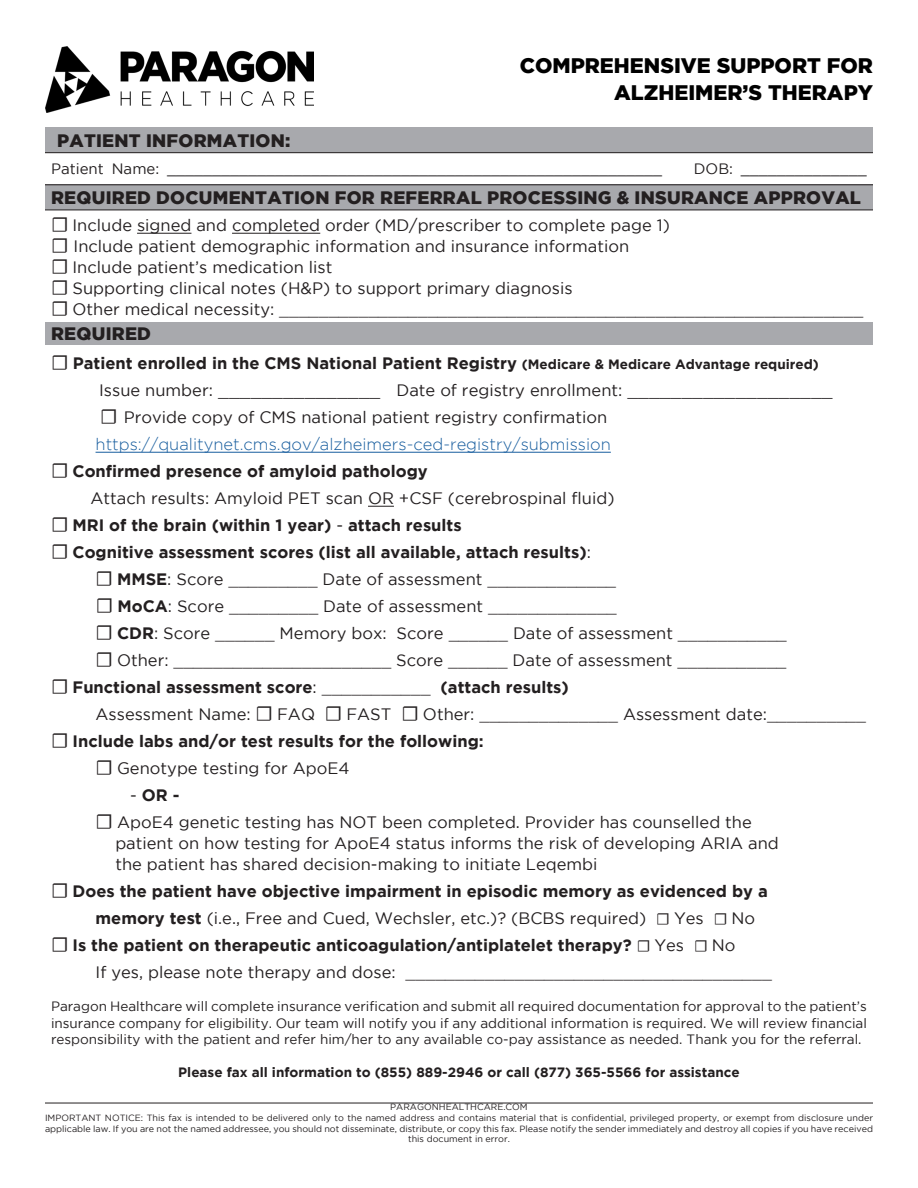
<style>
.page{position:relative;width:918px;height:1188px;background:#fff}
.page>*{position:absolute;margin:0;border:0;box-sizing:border-box;transform-origin:0 0}
.t1{font:900 21px "Gotham";color:#000}
.t2{font:900 18px "Gotham";letter-spacing:.015em;color:#231f20}
.t3{font:16.5px "Gotham";color:#231f20}
.t4{font:700 16.5px "Gotham";color:#231f20}
.t5{font:300 16.5px "Gotham";color:#231f20}
.t6{font:300 16.5px "Gotham";color:#175d9e}
.t7{font:15px "Gotham";color:#231f20}
.t8{font:13.5px/16.5px "Gotham";color:#231f20;text-align:justify}
.t9{font:700 13.5px "Gotham";color:#231f20}
.t10{font:9px/10.8px "Gotham";color:#231f20;text-align:center}
.s1{font-family:"Minion Pro";font-size:21px}
.s2{font-family:"Minion Pro";font-weight:400;font-size:21px}
.s3{font-weight:400}
.s4{font-size:13.5px}
.s5{font-weight:300;font-size:18px}
.s6{font-weight:700}
.s7{font-weight:300}
.s8{font-family:"Minion Pro"}
.s9{font-family:"Minion Pro";font-weight:400}
</style>
<div class="page">
<img style="left:45px;top:46px;width:268px;height:66px">
<div style="left:45px;top:128px;width:828px;height:25px;background:#a8a9ad"></div>
<div style="left:45px;top:185px;width:828px;height:25px;background:#a8a9ad"></div>
<hr style="left:45px;top:152px;width:828px;height:1px;background:#231f20">
<hr style="left:45px;top:184px;width:828px;height:1px;background:#231f20">
<hr style="left:45px;top:210px;width:828px;height:1px;background:#231f20">
<hr style="left:45px;top:1103px;width:828px;height:1px;background:#231f20">
<hr style="left:137px;top:233px;width:54px;height:1px;background:#231f20">
<hr style="left:232px;top:233px;width:88px;height:1px;background:#231f20">
<hr style="left:96px;top:452px;width:515px;height:1px;background:#175d9e">
<svg style="left:368px;top:506px;width:26px;height:1px"></svg>
<div style="left:45px;top:322px;width:828px;height:23px;background:#a8a9ad"></div>
<p class="t1" style="left:520px;top:54px;width:355px">COMPREHENSIVE SUPPORT FOR</p>
<p class="t1" style="left:614px;top:80px;width:260px">ALZHEIMER’S THERAPY</p>
<p class="t2" style="left:57px;top:130px;width:235px">PATIENT INFORMATION:</p>
<p class="t7" style="left:51px;top:161px;width:613px">Patient Name: _______________________________________________________</p>
<p class="t7" style="left:694px;top:161px;width:175px">DOB: ______________</p>
<p class="t2" style="left:51px;top:187px;width:811px">REQUIRED DOCUMENTATION FOR REFERRAL PROCESSING &amp; INSURANCE APPROVAL</p>
<p class="t3" style="left:51px;top:216px;width:620px"><span class="s1">☐</span> Include signed and completed order (MD/prescriber to complete page 1)</p>
<p class="t3" style="left:51px;top:237px;width:580px"><span class="s1">☐</span> Include patient demographic information and insurance information</p>
<p class="t3" style="left:51px;top:258px;width:283px"><span class="s1">☐</span> Include patient’s medication list</p>
<p class="t3" style="left:51px;top:279px;width:523px"><span class="s1">☐</span> Supporting clinical notes (H&amp;P) to support primary diagnosis</p>
<p class="t5" style="left:51px;top:300px;width:814px"><span class="s2">☐</span> <span class="s3">Other medical necessity:</span> ___________________________________________________________</p>
<p class="t4" style="left:51px;top:354px;width:769px"><span class="s2">☐</span> Patient enrolled in the CMS National Patient Registry <span class="s4">(Medicare &amp; Medicare Advantage required)</span></p>
<p class="t3" style="left:99px;top:381px;width:735px">Issue number: <span class="s5">_______________</span> Date of registry enrollment: <span class="s5">___________________</span></p>
<p class="t3" style="left:100px;top:408px;width:509px"><span class="s1">☐</span> Provide copy of CMS national patient registry confirmation</p>
<p class="t6" style="left:96px;top:435px;width:517px">https://qualitynet.cms.gov/alzheimers-ced-registry/submission</p>
<p class="t4" style="left:51px;top:462px;width:378px"><span class="s2">☐</span> Confirmed presence of amyloid pathology</p>
<p class="t3" style="left:91px;top:489px;width:526px">Attach results: Amyloid PET scan OR +CSF (cerebrospinal fluid)</p>
<p class="t4" style="left:51px;top:516px;width:412px"><span class="s2">☐</span> MRI of the brain (within 1 year) <span class="s3">-</span> attach results</p>
<p class="t4" style="left:51px;top:543px;width:541px"><span class="s2">☐</span> Cognitive assessment scores (list all available, attach results)<span class="s3">:</span></p>
<p class="t3" style="left:96px;top:570px;width:522px"><span class="s1">☐</span> <span class="s6">MMSE</span>: Score <span class="s7">_________</span> Date of assessment <span class="s7">_____________</span></p>
<p class="t3" style="left:96px;top:597px;width:522px"><span class="s1">☐</span> <span class="s6">MoCA</span>: Score <span class="s7">_________</span> Date of assessment <span class="s7">_____________</span></p>
<p class="t3" style="left:96px;top:624px;width:693px"><span class="s1">☐</span> <span class="s6">CDR</span>: Score <span class="s7">______</span> Memory box: Score <span class="s7">______</span> Date of assessment <span class="s7">___________</span></p>
<p class="t5" style="left:96px;top:651px;width:692px"><span class="s2">☐</span> <span class="s3">Other:</span> ______________________ <span class="s3">Score</span> ______ <span class="s3">Date of assessment</span> ___________</p>
<p class="t4" style="left:51px;top:678px;width:519px"><span class="s2">☐</span> Functional assessment score<span class="s3">:</span> <span class="s7">___________</span> (attach results)</p>
<p class="t3" style="left:96px;top:705px;width:772px">Assessment Name: <span class="s1">☐</span> FAQ <span class="s1">☐</span> FAST <span class="s1">☐</span> Other: <span class="s7">______________</span> Assessment date:<span class="s7">__________</span></p>
<p class="t4" style="left:51px;top:732px;width:434px"><span class="s2">☐</span> Include labs and/or test results for the following:</p>
<p class="t3" style="left:96px;top:759px;width:255px"><span class="s1">☐</span> Genotype testing for ApoE4</p>
<p class="t4" style="left:130px;top:786px;width:51px"><span class="s3">-</span> OR -</p>
<p class="t3" style="left:96px;top:813px;width:658px"><span class="s1">☐</span> ApoE4 genetic testing has NOT been completed. Provider has counselled the</p>
<p class="t3" style="left:115px;top:834px;width:665px">patient on how testing for ApoE4 status informs the risk of developing ARIA and</p>
<p class="t3" style="left:115px;top:855px;width:484px">the patient has shared decision-making to initiate Leqembi</p>
<p class="t4" style="left:51px;top:882px;width:718px"><span class="s2">☐</span> Does the patient have objective impairment in episodic memory as evidenced by a</p>
<p class="t3" style="left:96px;top:909px;width:661px"><span class="s6">memory test</span> (i.e., Free and Cued, Wechsler, etc.)? (BCBS required) <span class="s8">☐</span> Yes <span class="s8">☐</span> No</p>
<p class="t4" style="left:51px;top:936px;width:686px"><span class="s2">☐</span> Is the patient on therapeutic anticoagulation/antiplatelet therapy? <span class="s9">☐</span> <span class="s3">Yes</span> <span class="s9">☐</span> <span class="s3">No</span></p>
<p class="t5" style="left:96px;top:963px;width:678px"><span class="s3">If yes, please note therapy and dose:</span> _____________________________________</p>
<p class="t8" style="left:51px;top:998px;width:818px">Paragon Healthcare will complete insurance verification and submit all required documentation for approval to the patient’s insurance company for eligibility. Our team will notify you if any additional information is required. We will review financial responsibility with the patient and refer him/her to any available co-pay assistance as needed. Thank you for the referral.</p>
<p class="t9" style="left:178px;top:1065px;width:563px">Please fax all information to (855) 889-2946 or call (877) 365-5566 for assistance</p>
<p class="t2" style="left:51px;top:323px;width:101px">REQUIRED</p>
<p class="t10" style="left:45px;top:1101px;width:830px">PARAGONHEALTHCARE.COM<br>IMPORTANT NOTICE: This fax is intended to be delivered only to the named address and contains material that is confidential, privileged property, or exempt from disclosure under applicable law. If you are not the named addressee, you should not disseminate, distribute, or copy this fax. Please notify the sender immediately and destroy all copies if you have received this document in error.</p>
</div>
